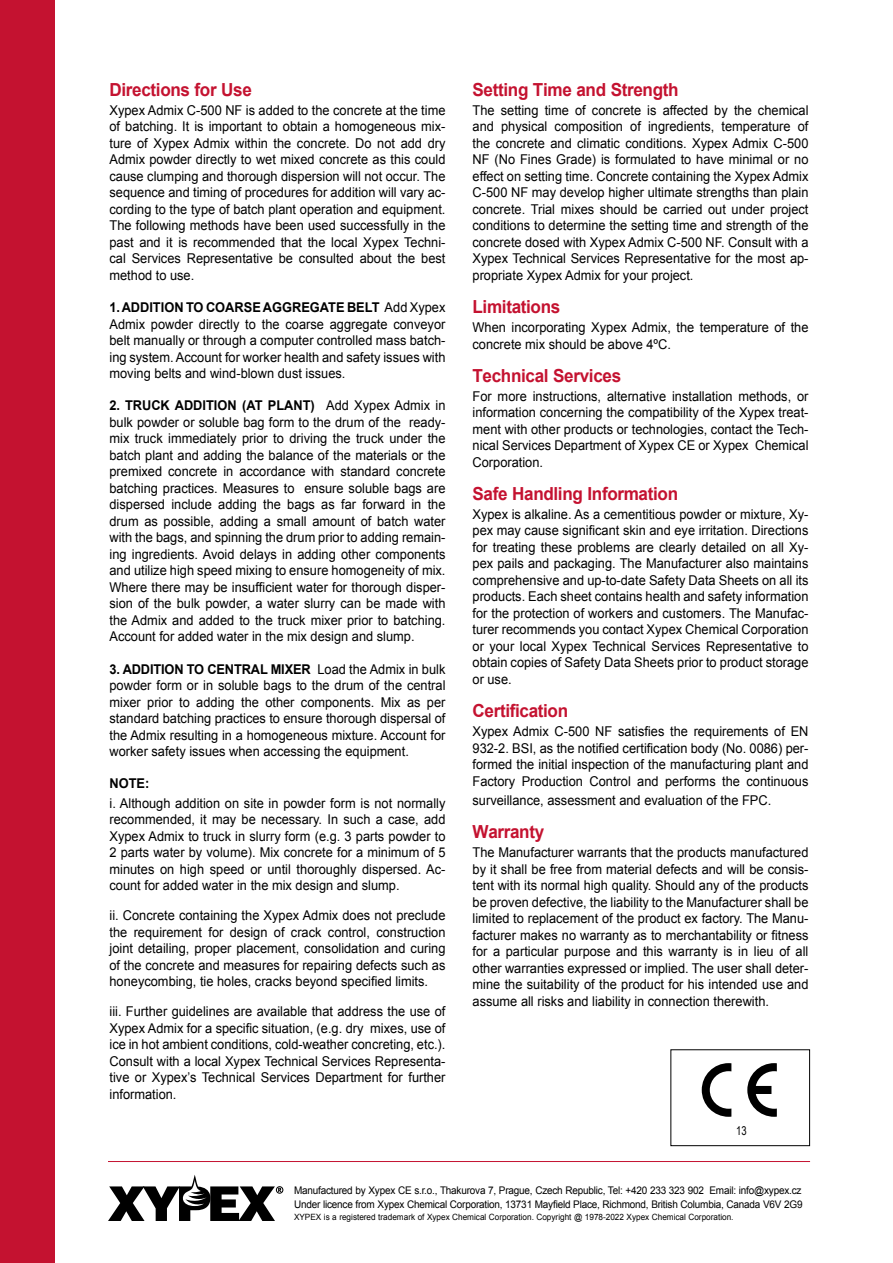
<style>
.page{position:relative;width:893px;height:1263px;background:#fff}
.page>*{position:absolute;margin:0;border:0;box-sizing:border-box;transform-origin:0 0}
.t1{font:700 18px "Arial";letter-spacing:-.02em;color:#c41230;scale:.95 1}
.t2{font:13.5px/16.5px "Arial";color:#000;text-align:justify;scale:.95 1}
.t3{font:700 13.5px "Arial";color:#000;scale:.95 1}
.t4{font:12.15px "Arial Narrow";color:#000;scale:.95 1}
.t5{font:10.5px/13.5px "Arial";letter-spacing:-.02em;color:#000;scale:.95 1}
.t6{font:8.7px "Arial";color:#000;scale:.95 1}
.s1{font-weight:700}
</style>
<div class="page">
<hr style="left:108px;top:1161px;width:702px;height:1px;background:#c41230">
<svg style="left:108px;top:1175px;width:175px;height:46px"></svg>
<div style="left:0;top:0;width:54px;height:1263px;background:#c41230"></div>
<div style="left:670px;top:1049px;width:140px;height:97px;border:1px solid #000"></div>
<svg style="left:747px;top:1063px;width:30px;height:54px"></svg>
<svg style="left:702px;top:1063px;width:29px;height:54px"></svg>
<h1 class="t1" style="left:110px;top:77px;width:151px">Directions for Use</h1>
<p class="t2" style="left:110px;top:102px;width:355px">Xypex Admix C-500 NF is added to the concrete at the time of batching. It is important to obtain a homogeneous mix&shy;ture of Xypex Admix within the concrete. Do not add dry Admix powder directly to wet mixed concrete as this could cause clumping and thorough dispersion will not occur. The sequence and timing of procedures for addition will vary ac&shy;cording to the type of batch plant operation and equipment.<br>The following methods have been used successfully in the past and it is recommended that the local Xypex Techni&shy;cal Services Representative be consulted about the best method to use.</p>
<p class="t2" style="left:110px;top:299px;width:355px"><span class="s1">1. ADDITION TO COARSE AGGREGATE BELT</span> Add Xypex Admix powder directly to the coarse aggregate conveyor belt manually or through a computer controlled mass batch&shy;ing system. Account for worker health and safety issues with moving belts and wind-blown dust issues.</p>
<p class="t2" style="left:110px;top:397px;width:355px"><span class="s1">2. TRUCK ADDITION (AT PLANT)</span> Add Xypex Admix in bulk powder or soluble bag form to the drum of the ready&shy;mix truck immediately prior to driving the truck under the batch plant and adding the balance of the materials or the premixed concrete in accordance with standard concrete batching practices. Measures to ensure soluble bags are dispersed include adding the bags as far forward in the drum as possible, adding a small amount of batch water with the bags, and spinning the drum prior to adding remain&shy;ing ingredients. Avoid delays in adding other components and utilize high speed mixing to ensure homogeneity of mix.<br>Where there may be insufficient water for thorough disper&shy;sion of the bulk powder, a water slurry can be made with the Admix and added to the truck mixer prior to batching.<br>Account for added water in the mix design and slump.</p>
<p class="t2" style="left:110px;top:661px;width:355px"><span class="s1">3. ADDITION TO CENTRAL MIXER</span> Load the Admix in bulk powder form or in soluble bags to the drum of the central mixer prior to adding the other components. Mix as per standard batching practices to ensure thorough dispersal of the Admix resulting in a homogeneous mixture. Account for worker safety issues when accessing the equipment.</p>
<p class="t3" style="left:110px;top:775px;width:43px">NOTE:</p>
<p class="t2" style="left:110px;top:795px;width:355px">i. Although addition on site in powder form is not normally recommended, it may be necessary. In such a case, add Xypex Admix to truck in slurry form (e.g. 3 parts powder to 2 parts water by volume). Mix concrete for a minimum of 5 minutes on high speed or until thoroughly dispersed. Ac&shy;count for added water in the mix design and slump.</p>
<p class="t2" style="left:110px;top:907px;width:355px">ii. Concrete containing the Xypex Admix does not preclude the requirement for design of crack control, construction joint detailing, proper placement, consolidation and curing of the concrete and measures for repairing defects such as honeycombing, tie holes, cracks beyond specified limits.</p>
<p class="t2" style="left:110px;top:1003px;width:355px">iii. Further guidelines are available that address the use of Xypex Admix for a specific situation, (e.g. dry mixes, use of ice in hot ambient conditions, cold-weather concreting, etc.).<br>Consult with a local Xypex Technical Services Representa&shy;tive or Xypex’s Technical Services Department for further information.</p>
<h1 class="t1" style="left:472px;top:77px;width:218px">Setting Time and Strength</h1>
<p class="t2" style="left:472px;top:102px;width:355px">The setting time of concrete is affected by the chemical and physical composition of ingredients, temperature of the concrete and climatic conditions. Xypex Admix C-500<br>NF (No Fines Grade) is formulated to have minimal or no effect on setting time. Concrete containing the Xypex Admix C-500 NF may develop higher ultimate strengths than plain concrete. Trial mixes should be carried out under project conditions to determine the setting time and strength of the concrete dosed with Xypex Admix C-500 NF. Consult with a Xypex Technical Services Representative for the most ap&shy;propriate Xypex Admix for your project.</p>
<h1 class="t1" style="left:472px;top:295px;width:94px">Limitations</h1>
<p class="t2" style="left:472px;top:319px;width:355px">When incorporating Xypex Admix, the temperature of the concrete mix should be above 4ºC.</p>
<h1 class="t1" style="left:472px;top:363px;width:158px">Technical Services</h1>
<p class="t2" style="left:472px;top:388px;width:355px">For more instructions, alternative installation methods, or information concerning the compatibility of the Xypex treat&shy;ment with other products or technologies, contact the Tech&shy;nical Services Department of Xypex CE or Xypex Chemical Corporation.</p>
<h1 class="t1" style="left:472px;top:482px;width:218px">Safe Handling Information</h1>
<p class="t2" style="left:472px;top:506px;width:355px">Xypex is alkaline. As a cementitious powder or mixture, Xy&shy;pex may cause significant skin and eye irritation. Directions for treating these problems are clearly detailed on all Xy&shy;pex pails and packaging. The Manufacturer also maintains comprehensive and up-to-date Safety Data Sheets on all its products. Each sheet contains health and safety information for the protection of workers and customers. The Manufac&shy;turer recommends you contact Xypex Chemical Corporation or your local Xypex Technical Services Representative to obtain copies of Safety Data Sheets prior to product storage or use.</p>
<h1 class="t1" style="left:472px;top:699px;width:102px">Certification</h1>
<p class="t2" style="left:472px;top:723px;width:355px">Xypex Admix C-500 NF satisfies the requirements of EN 932-2. BSI, as the notified certification body (No. 0086) per&shy;formed the initial inspection of the manufacturing plant and Factory Production Control and performs the continuous</p>
<p class="t2" style="left:472px;top:792px;width:316px">surveillance, assessment and evaluation of the FPC.</p>
<h1 class="t1" style="left:472px;top:820px;width:77px">Warranty</h1>
<p class="t2" style="left:472px;top:844px;width:355px">The Manufacturer warrants that the products manufactured by it shall be free from material defects and will be consis&shy;tent with its normal high quality. Should any of the products be proven defective, the liability to the Manufacturer shall be limited to replacement of the product ex factory. The Manu&shy;facturer makes no warranty as to merchantability or fitness for a particular purpose and this warranty is in lieu of all other warranties expressed or implied. The user shall deter&shy;mine the suitability of the product for his intended use and assume all risks and liability in connection therewith.</p>
<p class="t4" style="left:736px;top:1122px;width:13px">13</p>
<p class="t5" style="left:294px;top:1184px;width:537px">Manufactured by Xypex CE s.r.o., Thakurova 7, Prague, Czech Republic, Tel: +420 233 323 902 Email: info@xypex.cz<br>Under licence from Xypex Chemical Corporation, 13731 Mayfield Place, Richmond, British Columbia, Canada V6V 2G9</p>
<p class="t6" style="left:294px;top:1211px;width:464px">XYPEX is a registered trademark of Xypex Chemical Corporation. Copyright @ 1978-2022 Xypex Chemical Corporation.</p>
</div>
